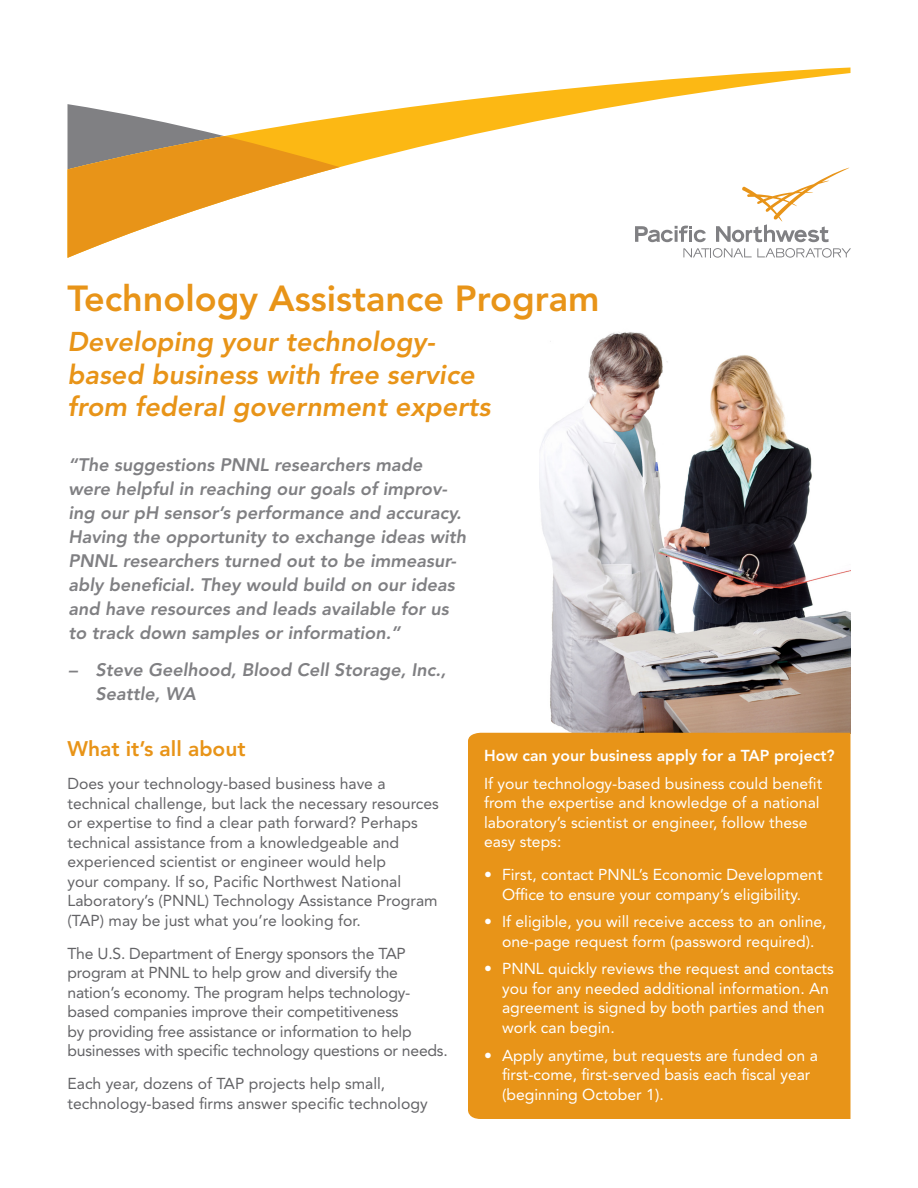
<style>
.page{position:relative;width:918px;height:1188px;background:#fff}
.page>*{position:absolute;margin:0;border:0;box-sizing:border-box;transform-origin:0 0}
.Headline{font:800 36px "Avenir LT Std";color:#e89418}
.Headline-2{font:italic 800 27px/32.4px "Avenir LT Std";color:#e89418}
.Subhead2{font:800 21px "Avenir LT Std";color:#e89418}
.Subhead1{font:italic 800 18px/24px "Avenir LT Std";color:#808083}
.Body_Text{font:15.75px/19.5px "Avenir LT Std";color:#636366}
.Hanging_Indent{font:15.75px/19.5px "Avenir LT Std";color:#fff;text-align:center}
.Body_Text-2{font:15.75px/19.5px "Avenir LT Std";color:#fff}
.Hanging_Indent-2{font:800 15.75px "Avenir LT Std";color:#fff}
</style>
<div class="page">
<img style="left:540px;top:332px;width:310px;height:401px">
<div style="left:468px;top:733px;width:382px;height:386px;background:#e89418"></div>
<svg style="left:340px;top:68px;width:510px;height:175px"></svg>
<svg style="left:68px;top:104px;width:272px;height:154px"></svg>
<svg style="left:683px;top:248px;width:168px;height:10px"></svg>
<svg style="left:635px;top:226px;width:71px;height:16px"></svg>
<svg style="left:716px;top:167px;width:134px;height:75px"></svg>
<p class="Headline" style="left:68px;top:277px;width:533px">Technology Assistance Program</p>
<p class="Headline-2" style="left:68px;top:326px;width:424px">Developing your technology&shy;based business with free service from federal government experts</p>
<p class="Subhead1" style="left:68px;top:453px;width:399px">“The suggestions PNNL researchers made were helpful in reaching our goals of improv&shy;ing our pH sensor’s performance and accuracy.<br>Having the opportunity to exchange ideas with PNNL researchers turned out to be immeasur&shy;ably beneficial. They would build on our ideas and have resources and leads available for us to track down samples or information.”</p>
<p class="Subhead1" style="left:95px;top:658px;width:352px;text-indent:-27px">– Steve Geelhood, Blood Cell Storage, Inc.,<br>Seattle, WA</p>
<p class="Subhead2" style="left:68px;top:737px;width:180px">What it’s all about</p>
<p class="Body_Text" style="left:68px;top:774px;width:373px">Does your technology-based business have a technical challenge, but lack the necessary resources or expertise to find a clear path forward? Perhaps technical assistance from a knowledgeable and experienced scientist or engineer would help<br>your company. If so, Pacific Northwest National Laboratory’s (PNNL) Technology Assistance Program (TAP) may be just what you’re looking for.</p>
<p class="Body_Text" style="left:68px;top:944px;width:382px">The U.S. Department of Energy sponsors the TAP program at PNNL to help grow and diversify the nation’s economy. The program helps technology&shy;based companies improve their competitiveness<br>by providing free assistance or information to help businesses with specific technology questions or needs.</p>
<p class="Body_Text" style="left:68px;top:1074px;width:362px">Each year, dozens of TAP projects help small, technology-based firms answer specific technology</p>
<p class="Hanging_Indent-2" style="left:484px;top:746px;width:352px">How can your business apply for a TAP project?</p>
<p class="Body_Text-2" style="left:484px;top:774px;width:340px">If your technology-based business could benefit from the expertise and knowledge of a national laboratory’s scientist or engineer, follow these easy steps:</p>
<p class="Hanging_Indent" style="left:484px;top:865px;width:340px">• First, contact PNNL’s Economic Development<br>Office to ensure your company’s eligibility.</p>
<p class="Hanging_Indent" style="left:484px;top:912px;width:344px">• If eligible, you will receive access to an online, one-page request form (password required).</p>
<p class="Hanging_Indent" style="left:502px;top:959px;width:333px;text-align:left;text-indent:-18px">• PNNL quickly reviews the request and contacts you for any needed additional information. An agreement is signed by both parties and then work can begin.</p>
<p class="Hanging_Indent" style="left:502px;top:1045px;width:317px;text-align:left;text-indent:-18px">• Apply anytime, but requests are funded on a first-come, first-served basis each fiscal year (beginning October 1).</p>
</div>
